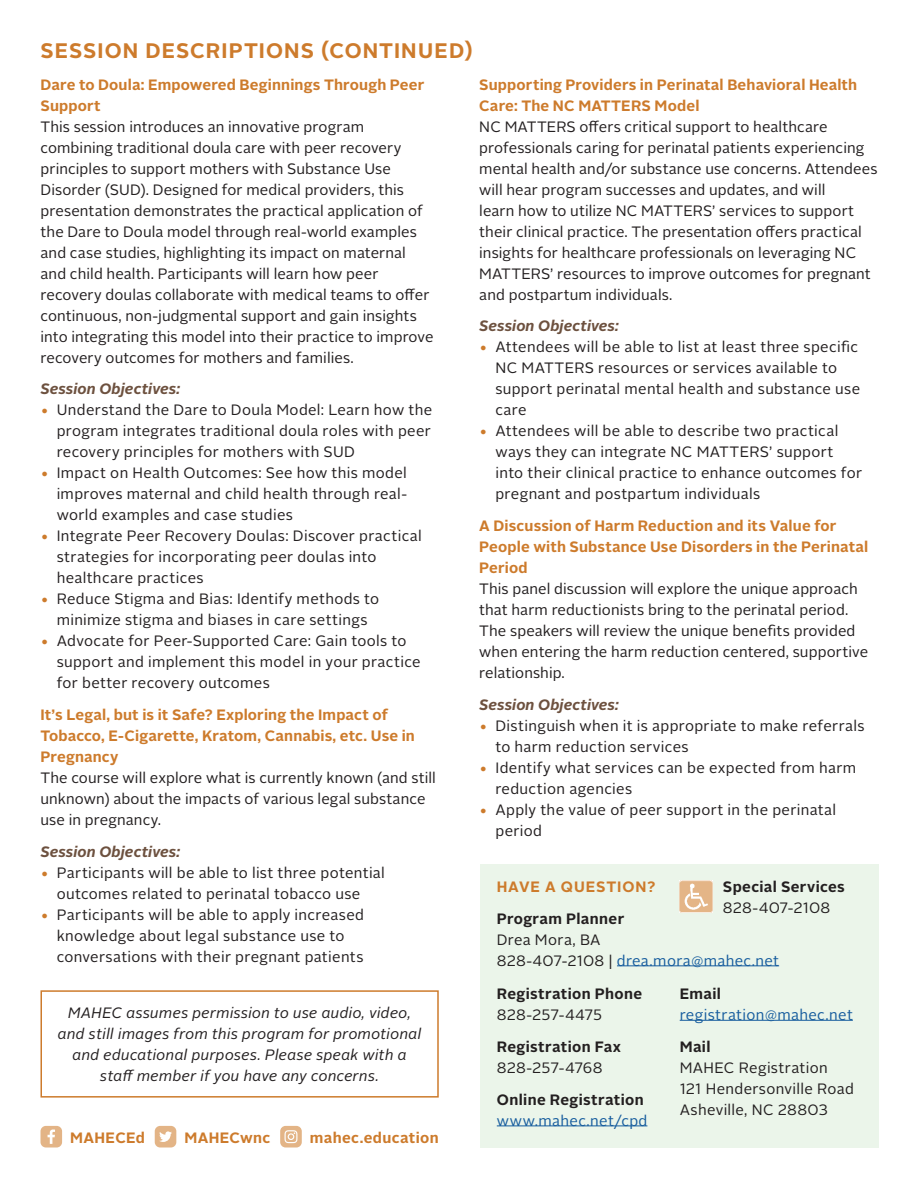
<style>
.page{position:relative;width:918px;height:1188px;background:#fff}
.page>*{position:absolute;margin:0;border:0;box-sizing:border-box;transform-origin:0 0}
.Heading{font:700 21px "Alright Sans";letter-spacing:.055em;color:#cd7b2c}
.Paragraph{font:15px/21px "Alright Sans";letter-spacing:.01em;color:#231f20}
.Paragraph-2{font:italic 15px/21px "Alright Sans";letter-spacing:.02em;color:#231f20;text-align:center}
.Paragraph-3{font:700 15px/21px "Alright Sans";letter-spacing:.025em;color:#231f20}
.Paragraph-4{font:italic 700 15px "Alright Sans";letter-spacing:.005em;color:#6d513f}
.Paragraph-5{font:700 15px "Alright Sans";letter-spacing:.025em;color:#cd7b2c}
.Paragraph-6{font:15px/21px "Alright Sans";letter-spacing:.02em;color:#175d9e}
.Subheading{font:700 15px "Alright Sans";letter-spacing:.055em;color:#cd7b2c}
.s1{font-weight:700;color:#cd7b2c}
.s2{font-weight:400}
.s3{font-weight:700}
.s4{color:#175d9e}
.s5{font-weight:400;color:#175d9e}
.s6{font-weight:700;color:#231f20}
</style>
<div class="page">
<div style="left:481px;top:864px;width:398px;height:284px;background:#ebf5ea"></div>
<hr style="left:617px;top:966px;width:162px;height:1px;background:#175d9e">
<hr style="left:497px;top:1126px;width:150px;height:1px;background:#175d9e">
<hr style="left:680px;top:1020px;width:173px;height:1px;background:#175d9e">
<img style="left:680px;top:880px;width:32px;height:33px">
<div style="left:41px;top:1126px;width:21px;height:21px;background:#e3b486;border-radius:5px"></div>
<svg style="left:48px;top:1129px;width:7px;height:15px"></svg>
<div style="left:155px;top:1126px;width:21px;height:21px;background:#e3b486;border-radius:5px"></div>
<svg style="left:159px;top:1131px;width:13px;height:11px"></svg>
<div style="left:280px;top:1126px;width:22px;height:21px;background:#e3b486;border-radius:5px"></div>
<svg style="left:285px;top:1130px;width:12px;height:13px"></svg>
<div style="left:40px;top:990px;width:399px;height:108px;border:2px solid #cd7b2c"></div>
<p class="Heading" style="left:40px;top:36px;width:434px">SESSION DESCRIPTIONS (CONTINUED)</p>
<p class="Paragraph" style="left:40px;top:74px;width:395px"><span class="s1">Dare to Doula: Empowered Beginnings Through Peer Support<br></span>This session introduces an innovative program combining traditional doula care with peer recovery principles to support mothers with Substance Use Disorder (SUD). Designed for medical providers, this presentation demonstrates the practical application of the Dare to Doula model through real-world examples and case studies, highlighting its impact on maternal and child health. Participants will learn how peer recovery doulas collaborate with medical teams to offer continuous, non-judgmental support and gain insights into integrating this model into their practice to improve recovery outcomes for mothers and families.</p>
<p class="Paragraph-4" style="left:40px;top:379px;width:141px">Session Objectives:</p>
<p class="Paragraph" style="left:57px;top:400px;width:377px;text-align:justify;text-indent:-16px"><span class="s1">•</span> Understand the Dare to Doula Model: Learn how the program integrates traditional doula roles with peer recovery principles for mothers with SUD</p>
<p class="Paragraph" style="left:57px;top:463px;width:352px;text-align:justify;text-indent:-16px"><span class="s1">•</span> Impact on Health Outcomes: See how this model improves maternal and child health through real&shy;world examples and case studies</p>
<p class="Paragraph" style="left:57px;top:526px;width:367px;text-indent:-16px"><span class="s1">•</span> Integrate Peer Recovery Doulas: Discover practical strategies for incorporating peer doulas into healthcare practices</p>
<p class="Paragraph" style="left:40px;top:589px;width:340px;text-align:center"><span class="s1">•</span> Reduce Stigma and Bias: Identify methods to minimize stigma and biases in care settings</p>
<p class="Paragraph" style="left:57px;top:631px;width:366px;text-indent:-16px"><span class="s1">•</span> Advocate for Peer-Supported Care: Gain tools to support and implement this model in your practice for better recovery outcomes</p>
<p class="Paragraph" style="left:40px;top:705px;width:397px"><span class="s1">It’s Legal, but is it Safe? Exploring the Impact of Tobacco, E-Cigarette, Kratom, Cannabis, etc. Use in Pregnancy<br></span>The course will explore what is currently known (and still unknown) about the impacts of various legal substance use in pregnancy.</p>
<p class="Paragraph-4" style="left:40px;top:841px;width:141px">Session Objectives:</p>
<p class="Paragraph" style="left:40px;top:863px;width:346px;text-align:center"><span class="s1">•</span> Participants will be able to list three potential outcomes related to perinatal tobacco use</p>
<p class="Paragraph" style="left:57px;top:905px;width:309px;text-indent:-16px"><span class="s1">•</span> Participants will be able to apply increased knowledge about legal substance use to conversations with their pregnant patients</p>
<p class="Paragraph-2" style="left:58px;top:1003px;width:365px">MAHEC assumes permission to use audio, video, and still images from this program for promotional and educational purposes. Please speak with a staff member if you have any concerns.</p>
<p class="Paragraph-5" style="left:70px;top:1127px;width:76px">MAHECEd</p>
<p class="Paragraph-5" style="left:184px;top:1127px;width:88px">MAHECwnc</p>
<p class="Paragraph-5" style="left:310px;top:1127px;width:130px">mahec.education</p>
<p class="Paragraph" style="left:479px;top:74px;width:400px"><span class="s1">Supporting Providers in Perinatal Behavioral Health Care: The NC MATTERS Model<br></span>NC MATTERS offers critical support to healthcare professionals caring for perinatal patients experiencing mental health and/or substance use concerns. Attendees will hear program successes and updates, and will<br>learn how to utilize NC MATTERS’ services to support their clinical practice. The presentation offers practical insights for healthcare professionals on leveraging NC MATTERS’ resources to improve outcomes for pregnant and postpartum individuals.</p>
<p class="Paragraph-4" style="left:479px;top:316px;width:141px">Session Objectives:</p>
<p class="Paragraph" style="left:495px;top:337px;width:366px;text-indent:-16px"><span class="s1">•</span> Attendees will be able to list at least three specific NC MATTERS resources or services available to support perinatal mental health and substance use care</p>
<p class="Paragraph" style="left:495px;top:421px;width:368px;text-indent:-16px"><span class="s1">•</span> Attendees will be able to describe two practical ways they can integrate NC MATTERS’ support into their clinical practice to enhance outcomes for pregnant and postpartum individuals</p>
<p class="Paragraph" style="left:479px;top:516px;width:390px"><span class="s1">A Discussion of Harm Reduction and its Value for People with Substance Use Disorders in the Perinatal Period<br></span>This panel discussion will explore the unique approach that harm reductionists bring to the perinatal period.<br>The speakers will review the unique benefits provided when entering the harm reduction centered, supportive relationship.</p>
<p class="Paragraph-4" style="left:479px;top:694px;width:141px">Session Objectives:</p>
<p class="Paragraph" style="left:495px;top:716px;width:371px;text-indent:-16px"><span class="s1">•</span> Distinguish when it is appropriate to make referrals to harm reduction services</p>
<p class="Paragraph" style="left:495px;top:758px;width:362px;text-indent:-16px"><span class="s1">•</span> Identify what services can be expected from harm reduction agencies</p>
<p class="Paragraph" style="left:495px;top:800px;width:342px;text-indent:-16px"><span class="s1">•</span> Apply the value of peer support in the perinatal period</p>
<p class="Paragraph-3" style="left:723px;top:876px;width:124px">Special Services<br><span class="s2">828-407-2108</span></p>
<p class="Subheading" style="left:497px;top:876px;width:160px">HAVE A QUESTION?</p>
<p class="Paragraph" style="left:497px;top:908px;width:284px"><span class="s3">Program Planner<br></span>Drea Mora, BA<br>828-407-2108 | <span class="s4">drea.mora@mahec.net</span></p>
<p class="Paragraph-3" style="left:497px;top:984px;width:147px">Registration Phone<br><span class="s2">828-257-4475</span></p>
<p class="Paragraph-3" style="left:497px;top:1036px;width:126px">Registration Fax<br><span class="s2">828-257-4768</span></p>
<p class="Paragraph-3" style="left:497px;top:1089px;width:152px">Online Registration <span class="s5">www.mahec.net/cpd</span></p>
<p class="Paragraph-6" style="left:680px;top:984px;width:175px"><span class="s6">Email </span>registration@mahec.net</p>
<p class="Paragraph" style="left:680px;top:1037px;width:176px"><span class="s3">Mail<br></span>MAHEC Registration<br>121 Hendersonville Road<br>Asheville, NC 28803</p>
</div>
